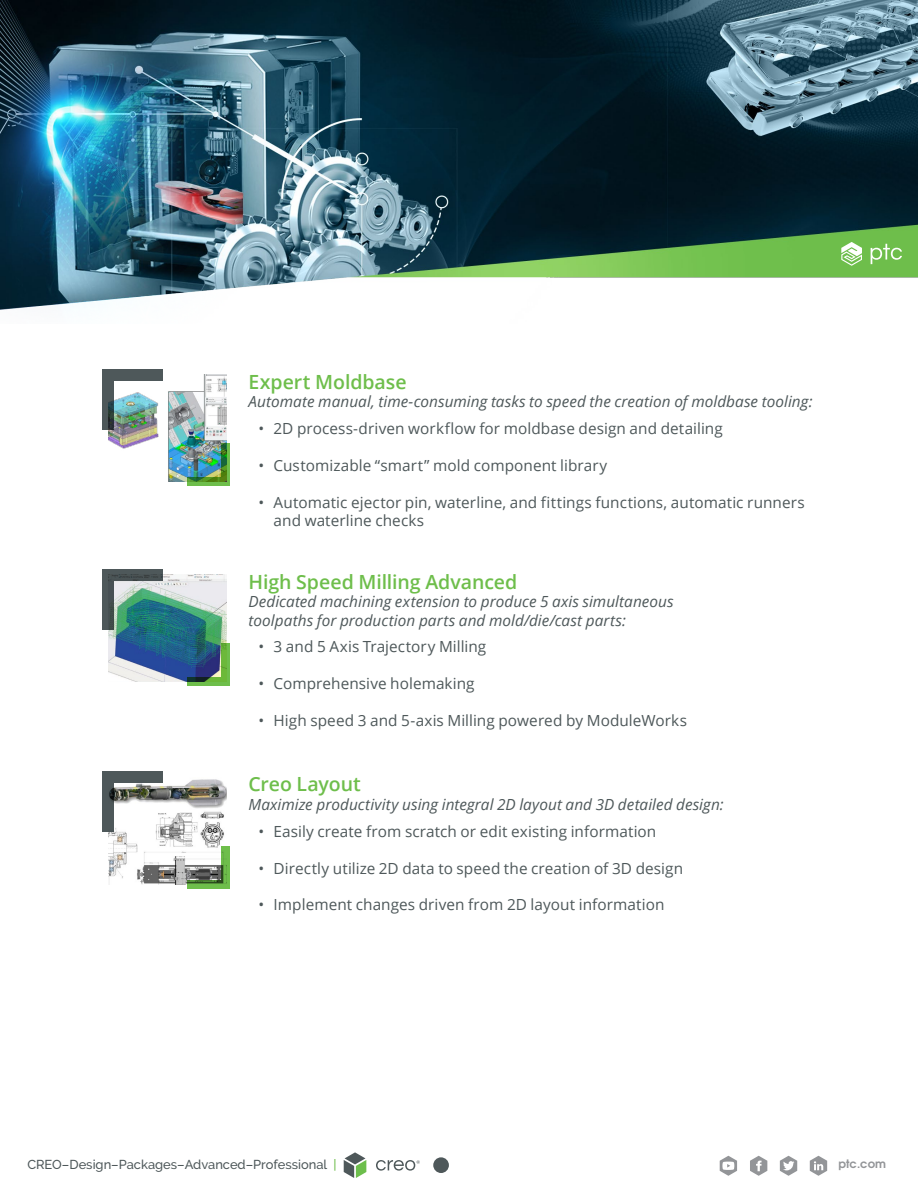
<style>
.page{position:relative;width:918px;height:1188px;background:#fff}
.page>*{position:absolute;margin:0;border:0;box-sizing:border-box;transform-origin:0 0}
.t1{font:600 19.5px "Open Sans";color:#6ebe4b}
.t2{font:15.3px/18.5px "Open Sans";letter-spacing:.005em;color:#4e585a}
.t3{font:italic 15.3px/18.5px "Open Sans";letter-spacing:.005em;color:#4e585a}
.t4{font:500 12.9px "PTC Raleway";color:#4e585a}
.t5{font:700 11.55px "Te X Gyre Adventor";color:#939598}
.s1{color:#6ebe4b}
</style>
<div class="page">
<svg style="left:810px;top:1156px;width:17px;height:20px"></svg>
<svg style="left:750px;top:1156px;width:17px;height:20px"></svg>
<svg style="left:780px;top:1156px;width:17px;height:20px"></svg>
<svg style="left:720px;top:1156px;width:17px;height:20px"></svg>
<img style="left:0;top:0;width:918px;height:310px">
<svg style="left:841px;top:242px;width:21px;height:24px"></svg>
<svg style="left:871px;top:244px;width:31px;height:20px"></svg>
<img style="left:108px;top:779px;width:118px;height:105px">
<div style="left:102px;top:771px;width:61px;height:12px;background:#4e585a"></div>
<div style="left:102px;top:771px;width:12px;height:61px;background:#4e585a"></div>
<svg style="left:188px;top:880px;width:33px;height:8px"></svg>
<svg style="left:221px;top:846px;width:9px;height:42px"></svg>
<img style="left:108px;top:575px;width:118px;height:107px">
<div style="left:102px;top:569px;width:61px;height:12px;background:#4e585a"></div>
<svg style="left:102px;top:574px;width:12px;height:56px"></svg>
<svg style="left:188px;top:677px;width:33px;height:9px"></svg>
<svg style="left:221px;top:644px;width:9px;height:42px"></svg>
<img style="left:108px;top:375px;width:118px;height:107px">
<div style="left:102px;top:369px;width:61px;height:12px;background:#4e585a"></div>
<svg style="left:102px;top:381px;width:12px;height:49px"></svg>
<svg style="left:188px;top:478px;width:33px;height:8px"></svg>
<svg style="left:221px;top:444px;width:9px;height:42px"></svg>
<svg style="left:376px;top:1160px;width:44px;height:11px"></svg>
<svg style="left:344px;top:1152px;width:22px;height:26px"></svg>
<div style="left:433px;top:1157px;width:16px;height:16px;background:#4e585a;border-radius:50%"></div>
<p class="t1" style="left:249px;top:368px;width:160px">Expert Moldbase</p>
<p class="t3" style="left:249px;top:392px;width:566px">Automate manual, time-consuming tasks to speed the creation of moldbase tooling:</p>
<p class="t2" style="left:274px;top:419px;width:451px">2D process-driven workflow for moldbase design and detailing</p>
<p class="t2" style="left:274px;top:456px;width:335px">Customizable “smart” mold component library</p>
<p class="t2" style="left:274px;top:493px;width:533px">Automatic ejector pin, waterline, and fittings functions, automatic runners and waterline checks</p>
<p class="t2" style="left:259px;top:419px;width:7px">•</p>
<p class="t2" style="left:259px;top:456px;width:7px">•</p>
<p class="t2" style="left:259px;top:493px;width:7px">•</p>
<p class="t1" style="left:249px;top:568px;width:270px">High Speed Milling Advanced</p>
<p class="t3" style="left:249px;top:592px;width:427px">Dedicated machining extension to produce 5 axis simultaneous toolpaths for production parts and mold/die/cast parts:</p>
<p class="t2" style="left:274px;top:637px;width:214px">3 and 5 Axis Trajectory Milling</p>
<p class="t2" style="left:274px;top:674px;width:203px">Comprehensive holemaking</p>
<p class="t2" style="left:274px;top:711px;width:415px">High speed 3 and 5-axis Milling powered by ModuleWorks</p>
<p class="t2" style="left:259px;top:637px;width:7px">•</p>
<p class="t2" style="left:259px;top:674px;width:7px">•</p>
<p class="t2" style="left:259px;top:711px;width:7px">•</p>
<p class="t1" style="left:249px;top:771px;width:114px">Creo Layout</p>
<p class="t3" style="left:249px;top:795px;width:477px">Maximize productivity using integral 2D layout and 3D detailed design:</p>
<p class="t2" style="left:274px;top:822px;width:384px">Easily create from scratch or edit existing information</p>
<p class="t2" style="left:274px;top:859px;width:411px">Directly utilize 2D data to speed the creation of 3D design</p>
<p class="t2" style="left:274px;top:895px;width:392px">Implement changes driven from 2D layout information</p>
<p class="t2" style="left:259px;top:822px;width:7px">•</p>
<p class="t2" style="left:259px;top:859px;width:7px">•</p>
<p class="t2" style="left:259px;top:895px;width:7px">•</p>
<p class="t4" style="left:27px;top:1157px;width:311px">CREO–Design–Packages–Advanced–Professional <span class="s1">|</span></p>
<p class="t5" style="left:838px;top:1154px;width:49px">ptc.com</p>
</div>
